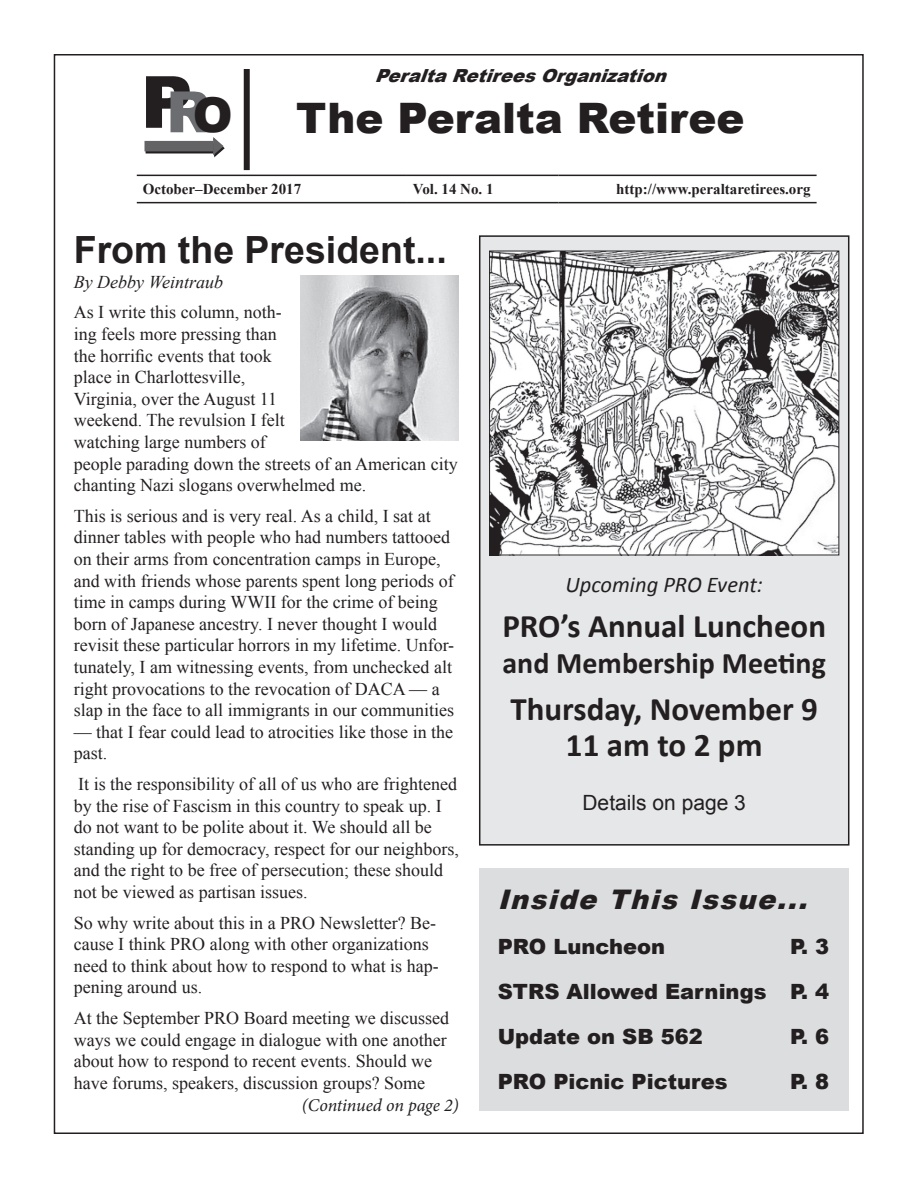
<style>
.page{position:relative;width:918px;height:1188px;background:#fff}
.page>*{position:absolute;margin:0;border:0;box-sizing:border-box;transform-origin:0 0}
.t1{font:900 72px "Arial";color:#231f20}
.t2{font:900 42px "Arial";color:#231f20}
.t3{font:700 37.5px "Arial";color:#231f20}
.t4{font:700 33px/36px "Calibri";color:#231f20;text-align:center}
.t5{font:700 30px "Calibri";color:#231f20}
.t6{font:italic 900 27px "Arial";color:#231f20}
.t7{font:italic 22.5px "Calibri";color:#231f20}
.t8{font:900 21px/45px "Arial";color:#231f20;text-align:justify}
.t9{font:21px "Arial";color:#231f20}
.t10{font:18px/21.6px "Times New Roman";color:#231f20}
.t11{font:italic 900 18px "Arial";color:#231f20}
.t12{font:italic 18px "Minion Pro";letter-spacing:-.01em;color:#231f20}
.t13{font:italic 18px "Times New Roman";color:#231f20}
.t14{font:700 15px "Times New Roman";color:#231f20}
.s1{font-size:57px;color:#6c6d70}
.s2{font-size:48px}
</style>
<div class="page">
<hr style="left:137px;top:175px;width:270px;height:1px;background:#231f20">
<hr style="left:407px;top:175px;width:151px;height:1px;background:#231f20">
<hr style="left:558px;top:175px;width:259px;height:1px;background:#231f20">
<hr style="left:137px;top:202px;width:270px;height:1px;background:#231f20">
<hr style="left:407px;top:202px;width:151px;height:1px;background:#231f20">
<hr style="left:558px;top:202px;width:259px;height:1px;background:#231f20">
<div style="left:244px;top:69px;width:6px;height:101px;background:#231f20"></div>
<img style="left:301px;top:275px;width:158px;height:166px">
<div style="left:480px;top:868px;width:369px;height:243px;background:#dcdddf"></div>
<div style="left:480px;top:236px;width:369px;height:609px;background:#e6e7e9"></div>
<div style="left:479px;top:235px;width:370px;height:611px;border:2px solid #231f20"></div>
<div style="left:146px;top:143px;width:69px;height:10px;background:#3d3a3c"></div>
<div style="left:145px;top:141px;width:69px;height:10px;background:#636366"></div>
<svg style="left:212px;top:137px;width:13px;height:21px"></svg>
<img style="left:491px;top:253px;width:346px;height:300px">
<div style="left:489px;top:251px;width:350px;height:304px;border:1px solid #231f20"></div>
<h1 class="t1" style="left:141px;top:50px;width:94px">P<span class="s1">R</span><span class="s2">O</span></h1>
<p class="t11" style="left:375px;top:62px;width:301px">PeraltaRetireesOrganization</p>
<h2 class="t2" style="left:296px;top:87px;width:450px">The Peralta Retiree</h2>
<p class="t14" style="left:143px;top:179px;width:160px">October–December 2017</p>
<p class="t14" style="left:413px;top:179px;width:82px">Vol. 14 No. 1</p>
<p class="t14" style="left:616px;top:179px;width:196px">http://www.peraltaretirees.org</p>
<h3 class="t3" style="left:74px;top:225px;width:375px">From the President...</h3>
<p class="t13" style="left:74px;top:269px;width:151px">By Debby Weintraub</p>
<p class="t10" style="left:74px;top:301px;width:385px">As I write this column, noth-<br>ing feels more pressing than<br>the horrific events that took<br>place in Charlottesville,<br>Virginia, over the August 11<br>weekend. The revulsion I felt<br>watching large numbers of<br>people parading down the streets of an American city chanting Nazi slogans overwhelmed me.</p>
<p class="t10" style="left:74px;top:505px;width:382px">This is serious and is very real. As a child, I sat at dinner tables with people who had numbers tattooed on their arms from concentration camps in Europe, and with friends whose parents spent long periods of time in camps during WWII for the crime of being born of Japanese ancestry. I never thought I would revisit these particular horrors in my lifetime. Unfor&shy;tunately, I am witnessing events, from unchecked alt right provocations to the revocation of DACA — a slap in the face to all immigrants in our communities</p>
<p class="t10" style="left:74px;top:721px;width:381px">— that I fear could lead to atrocities like those in the past.</p>
<p class="t10" style="left:74px;top:773px;width:387px">It is the responsibility of all of us who are frightened by the rise of Fascism in this country to speak up. I do not want to be polite about it. We should all be standing up for democracy, respect for our neighbors, and the right to be free of persecution; these should not be viewed as partisan issues.</p>
<p class="t10" style="left:74px;top:912px;width:366px">So why write about this in a PRO Newsletter? Be&shy;cause I think PRO along with other organizations need to think about how to respond to what is hap&shy;pening around us.</p>
<p class="t10" style="left:74px;top:1007px;width:377px">At the September PRO Board meeting we discussed ways we could engage in dialogue with one another about how to respond to recent events. Should we have forums, speakers, discussion groups? Some</p>
<p class="t12" style="left:302px;top:1093px;width:158px">(Continued on page 2)</p>
<p class="t7" style="left:565px;top:569px;width:199px">Upcoming PRO Event:</p>
<h3 class="t4" style="left:502px;top:608px;width:325px">PRO’s Annual Luncheon</h3>
<h3 class="t5" style="left:503px;top:644px;width:325px">and Membership Meeting</h3>
<h3 class="t4" style="left:510px;top:691px;width:309px">Thursday, November 9<br>11 am to 2 pm</h3>
<p class="t9" style="left:583px;top:788px;width:165px">Details on page 3</p>
<h3 class="t6" style="left:498px;top:880px;width:321px">Inside This Issue...</h3>
<p class="t8" style="left:498px;top:924px;width:169px">PRO Luncheon</p>
<p class="t8" style="left:498px;top:924px;width:333px;text-indent:292px">P. 3<br>STRS Allowed Earnings P. 4<br>Update on SB 562</p>
<p class="t8" style="left:790px;top:1014px;width:41px">P. 6</p>
<p class="t8" style="left:498px;top:1059px;width:231px">PRO Picnic Pictures</p>
<p class="t8" style="left:790px;top:1059px;width:41px">P. 8</p>
</div>
